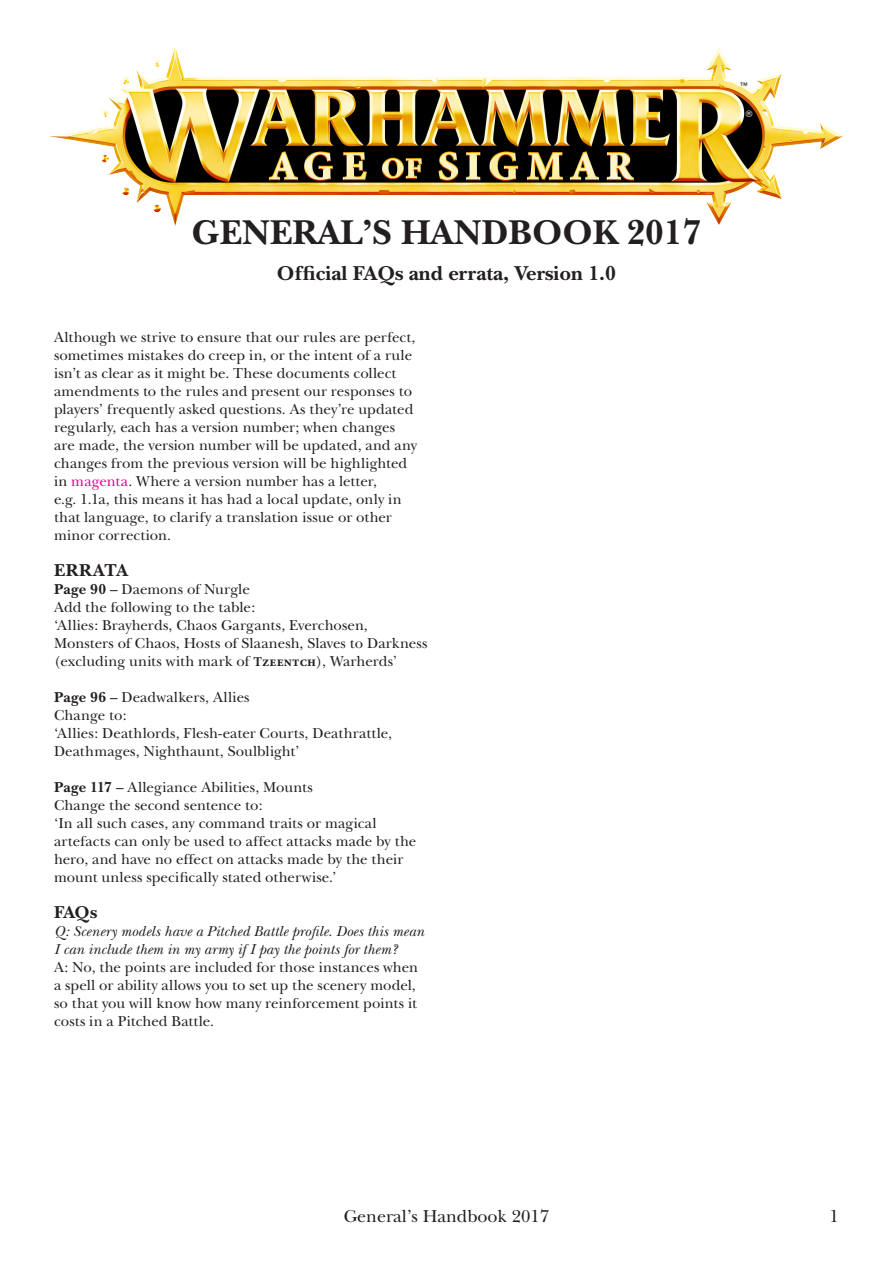
<style>
.page{position:relative;width:893px;height:1263px;background:#fff}
.page>*{position:absolute;margin:0;border:0;box-sizing:border-box;transform-origin:0 0}
.t1{font:700 36px "New Baskerville";color:#231f20}
.t2{font:700 21px "New Baskerville";color:#231f20}
.t3{font:18px "New Baskerville";color:#231f20}
._1_1_Header{font:700 18px "New Baskerville";letter-spacing:.03em;color:#231f20}
._2_3_Answer_without{font:700 18px "New Baskerville";color:#231f20}
._2_2_Answer{font:15px/18px "New Baskerville";letter-spacing:.005em;color:#231f20}
.Body_Copy_Roman{font:15px/18px "New Baskerville";letter-spacing:.005em;color:#231f20}
._2_1_Question{font:italic 15px/18px "New Baskerville";letter-spacing:.005em;color:#231f20}
._1_3_Sub-sub-header{font:15px "New Baskerville";letter-spacing:.01em;color:#231f20}
._2_3_Answer_without-2{font:15px "New Baskerville";color:#231f20}
.t4{font:9px "Helvetica";color:#231f20}
.t5{font:9px "Helvetica";color:#fff}
.s1{color:#ed028c}
.s2{font-weight:700}
.s3{font-family:"Minion Pro";font-weight:700;font-size:13.5px}
</style>
<div class="page">
<img style="left:49px;top:47px;width:794px;height:179px">
<p class="t1" style="left:192px;top:211px;width:511px">GENERAL’S HANDBOOK 2017</p>
<p class="t2" style="left:277px;top:260px;width:341px">Official FAQs and errata, Version 1.0</p>
<p class="Body_Copy_Roman" style="left:54px;top:328px;width:365px">Although we strive to ensure that our rules are perfect, sometimes mistakes do creep in, or the intent of a rule isn’t as clear as it might be. These documents collect amendments to the rules and present our responses to players’ frequently asked questions. As they’re updated regularly, each has a version number; when changes are made, the version number will be updated, and any changes from the previous version will be highlighted in <span class="s1">magenta</span>. Where a version number has a letter,<br>e.g. 1.1a, this means it has had a local update, only in that language, to clarify a translation issue or other minor correction.</p>
<p class="_1_1_Header" style="left:54px;top:560px;width:75px">ERRATA</p>
<p class="_1_3_Sub-sub-header" style="left:54px;top:580px;width:197px"><span class="s2">Page 90</span> – Daemons of Nurgle</p>
<p class="_2_3_Answer_without-2" style="left:54px;top:598px;width:203px">Add the following to the table:</p>
<p class="_2_2_Answer" style="left:54px;top:616px;width:375px">‘Allies: Brayherds, Chaos Gargants, Everchosen,<br>Monsters of Chaos, Hosts of Slaanesh, Slaves to Darkness (excluding units with mark of <span class="s3">Tzeentch</span>), Warherds’</p>
<p class="_1_3_Sub-sub-header" style="left:54px;top:688px;width:197px"><span class="s2">Page 96</span> – Deadwalkers, Allies</p>
<p class="_2_3_Answer_without-2" style="left:54px;top:706px;width:74px">Change to:</p>
<p class="_2_2_Answer" style="left:54px;top:724px;width:339px">‘Allies: Deathlords, Flesh-eater Courts, Deathrattle,<br>Deathmages, Nighthaunt, Soulblight’</p>
<p class="_1_3_Sub-sub-header" style="left:54px;top:778px;width:260px"><span class="s2">Page 117</span> – Allegiance Abilities, Mounts</p>
<p class="_2_3_Answer_without-2" style="left:54px;top:796px;width:210px">Change the second sentence to:</p>
<p class="_2_2_Answer" style="left:54px;top:814px;width:364px">‘In all such cases, any command traits or magical artefacts can only be used to affect attacks made by the hero, and have no effect on attacks made by the their mount unless specifically stated otherwise.’</p>
<p class="_2_3_Answer_without" style="left:54px;top:902px;width:45px">FAQs</p>
<p class="_2_1_Question" style="left:54px;top:922px;width:372px">Q: Scenery models have a Pitched Battle profile. Does this mean<br>I can include them in my army if I pay the points for them?</p>
<p class="_2_2_Answer" style="left:54px;top:958px;width:366px">A: No, the points are included for those instances when a spell or ability allows you to set up the scenery model, so that you will know how many reinforcement points it costs in a Pitched Battle.</p>
<p class="t4" style="left:739px;top:79px;width:10px">™</p>
<p class="t5" style="left:746px;top:107px;width:8px">®</p>
<p class="t3" style="left:344px;top:1205px;width:207px">General’s Handbook 2017</p>
<p class="t3" style="left:830px;top:1205px;width:11px">1</p>
</div>
